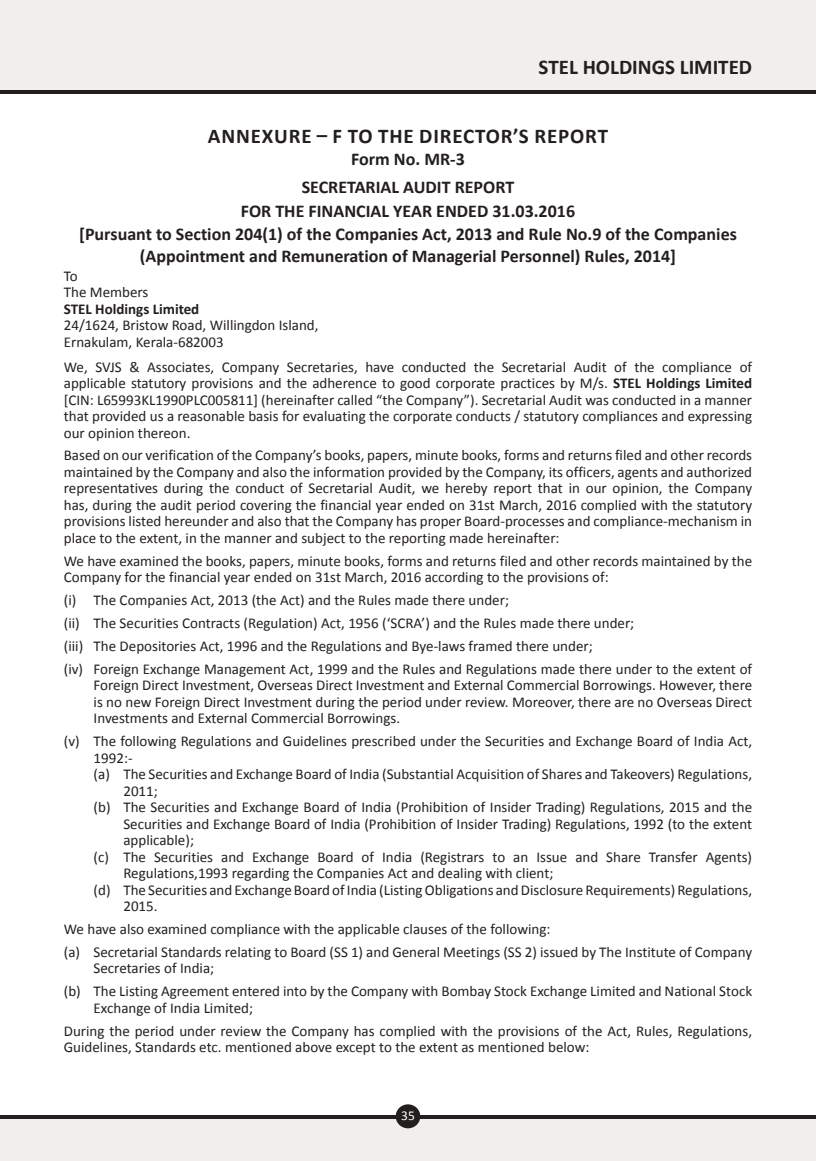
<style>
.page{position:relative;width:816px;height:1161px;background:#fff}
.page>*{position:absolute;margin:0;border:0;box-sizing:border-box;transform-origin:0 0}
.t1{font:700 21px "Calibri";letter-spacing:.025em;color:#241f1f}
.t2{font:700 21px "Calibri";color:#241f1f}
.t3{font:700 18px/28px "Calibri";color:#241f1f;text-align:center}
.t4{font:15px/16.5px "Calibri";color:#241f1f}
.t5{font:700 15px "Calibri";color:#241f1f}
.t6{font:13.5px "Calibri";color:#fff}
.s1{font-weight:700}
</style>
<div class="page">
<div style="left:0;top:1118px;width:815px;height:43px;background:#f0efee"></div>
<hr style="left:0;top:1115px;width:815px;height:3px;background:#241f1f">
<div style="left:0;top:0;width:815px;height:90px;background:#f0efee"></div>
<hr style="left:0;top:90px;width:815px;height:4px;background:#241f1f">
<div style="left:395px;top:1104px;width:25px;height:24px;background:#241f1f;border-radius:50%"></div>
<h1 class="t2" style="left:538px;top:54px;width:215px">STEL HOLDINGS LIMITED</h1>
<h1 class="t1" style="left:208px;top:123px;width:401px">ANNEXURE – F TO THE DIRECTOR’S REPORT</h1>
<p class="t3" style="left:301px;top:145px;width:214px">Form No. MR-3<br>SECRETARIAL AUDIT REPORT</p>
<p class="t3" style="left:79px;top:199px;width:659px;line-height:23.7px">FOR THE FINANCIAL YEAR ENDED 31.03.2016<br>[Pursuant to Section 204(1) of the Companies Act, 2013 and Rule No.9 of the Companies</p>
<p class="t3" style="left:140px;top:242px;width:537px">(Appointment and Remuneration of Managerial Personnel) Rules, 2014]</p>
<p class="t4" style="left:64px;top:267px;width:86px">To<br>The Members</p>
<p class="t5" style="left:64px;top:299px;width:137px">STEL Holdings Limited</p>
<p class="t4" style="left:64px;top:317px;width:256px">24/1624, Bristow Road, Willingdon Island,<br>Ernakulam, Kerala-682003</p>
<p class="t4" style="left:64px;top:358px;width:689px;text-align:justify">We, SVJS &amp; Associates, Company Secretaries, have conducted the Secretarial Audit of the compliance of applicable statutory provisions and the adherence to good corporate practices by M/s. <span class="s1">STEL Holdings Limited </span>[CIN: L65993KL1990PLC005811] (hereinafter called “the Company”). Secretarial Audit was conducted in a manner that provided us a reasonable basis for evaluating the corporate conducts / statutory compliances and expressing our opinion thereon.</p>
<p class="t4" style="left:64px;top:447px;width:689px;text-align:justify">Based on our verification of the Company’s books, papers, minute books, forms and returns filed and other records maintained by the Company and also the information provided by the Company, its officers, agents and authorized representatives during the conduct of Secretarial Audit, we hereby report that in our opinion, the Company has, during the audit period covering the financial year ended on 31st March, 2016 complied with the statutory provisions listed hereunder and also that the Company has proper Board-processes and compliance-mechanism in place to the extent, in the manner and subject to the reporting made hereinafter:</p>
<p class="t4" style="left:64px;top:553px;width:689px">We have examined the books, papers, minute books, forms and returns filed and other records maintained by the<br>Company for the financial year ended on 31st March, 2016 according to the provisions of:</p>
<p class="t4" style="left:64px;top:589px;width:689px;line-height:23px">(i) The Companies Act, 2013 (the Act) and the Rules made there under;<br>(ii) The Securities Contracts (Regulation) Act, 1956 (‘SCRA’) and the Rules made there under;<br>(iii) The Depositories Act, 1996 and the Regulations and Bye-laws framed there under;<br>(iv) Foreign Exchange Management Act, 1999 and the Rules and Regulations made there under to the extent of</p>
<p class="t4" style="left:94px;top:677px;width:660px;text-align:justify">Foreign Direct Investment, Overseas Direct Investment and External Commercial Borrowings. However, there is no new Foreign Direct Investment during the period under review. Moreover, there are no Overseas Direct Investments and External Commercial Borrowings.</p>
<p class="t4" style="left:64px;top:733px;width:689px">(v) The following Regulations and Guidelines prescribed under the Securities and Exchange Board of India Act,</p>
<p class="t4" style="left:94px;top:750px;width:41px">1992:-</p>
<p class="t4" style="left:94px;top:766px;width:660px">(a) The Securities and Exchange Board of India (Substantial Acquisition of Shares and Takeovers) Regulations,</p>
<p class="t4" style="left:123px;top:783px;width:36px">2011;</p>
<p class="t4" style="left:94px;top:799px;width:660px">(b) The Securities and Exchange Board of India (Prohibition of Insider Trading) Regulations, 2015 and the</p>
<p class="t4" style="left:123px;top:816px;width:630px">Securities and Exchange Board of India (Prohibition of Insider Trading) Regulations, 1992 (to the extent</p>
<p class="t4" style="left:123px;top:832px;width:72px">applicable);</p>
<p class="t4" style="left:94px;top:849px;width:660px">(c) The Securities and Exchange Board of India (Registrars to an Issue and Share Transfer Agents)</p>
<p class="t4" style="left:123px;top:865px;width:431px">Regulations,1993 regarding the Companies Act and dealing with client;</p>
<p class="t4" style="left:94px;top:882px;width:660px">(d) The Securities and Exchange Board of India (Listing Obligations and Disclosure Requirements) Regulations,</p>
<p class="t4" style="left:123px;top:898px;width:36px">2015.</p>
<p class="t4" style="left:64px;top:918px;width:689px;line-height:23px">We have also examined compliance with the applicable clauses of the following:<br>(a) Secretarial Standards relating to Board (SS 1) and General Meetings (SS 2) issued by The Institute of Company</p>
<p class="t4" style="left:64px;top:957px;width:689px;line-height:23px;text-indent:30px">Secretaries of India;<br>(b) The Listing Agreement entered into by the Company with Bombay Stock Exchange Limited and National Stock</p>
<p class="t4" style="left:64px;top:996px;width:689px;line-height:23px;text-indent:30px">Exchange of India Limited;<br>During the period under review the Company has complied with the provisions of the Act, Rules, Regulations,</p>
<p class="t4" style="left:64px;top:1039px;width:527px">Guidelines, Standards etc. mentioned above except to the extent as mentioned below:</p>
<p class="t6" style="left:401px;top:1107px;width:15px">35</p>
</div>
